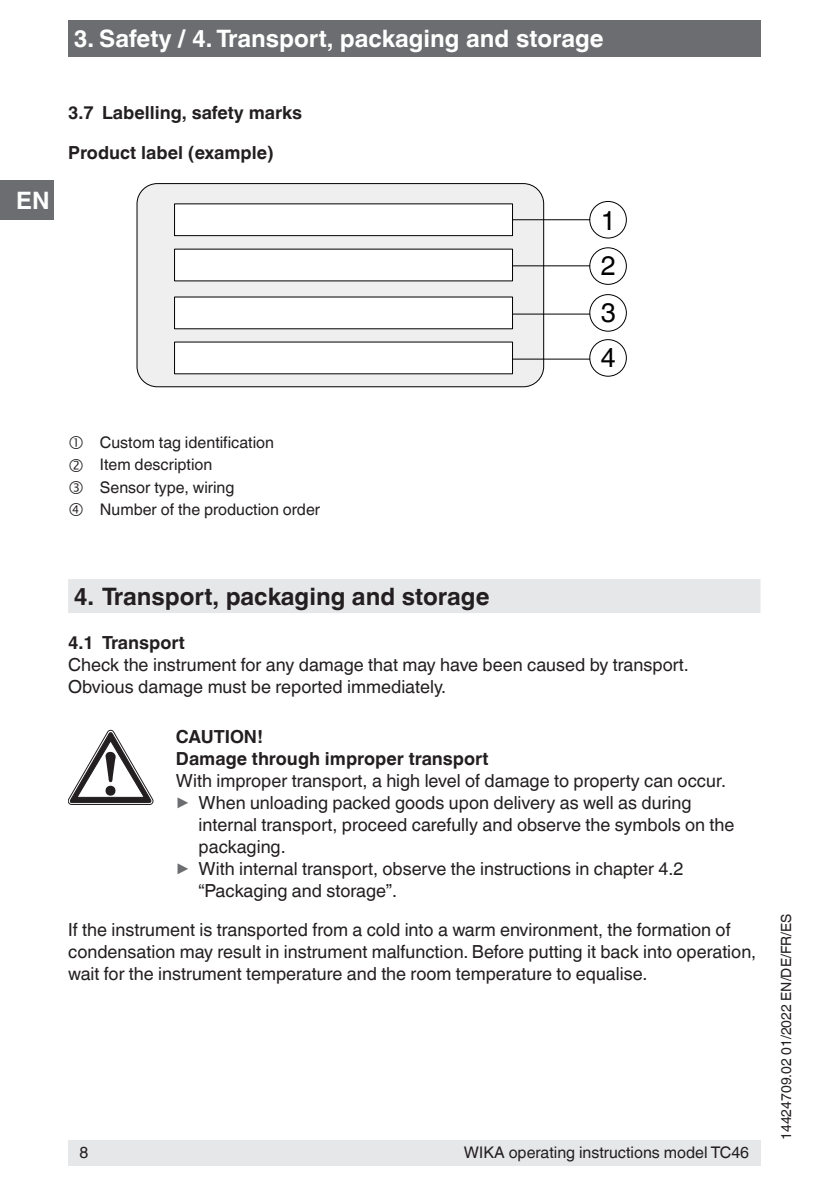
<style>
.page{position:relative;width:840px;height:1191px;background:#fff}
.page>*{position:absolute;margin:0;border:0;box-sizing:border-box;transform-origin:0 0}
.t1{font:26.8px/45.2px "Helvetica World";color:#000}
.t2{font:700 24px "Helvetica World";color:#fff}
.t3{font:700 24px "Helvetica World";color:#231f20}
.t4{font:18px/22px "Helvetica World";color:#231f20}
.t5{font:700 18px/39.6px "Helvetica World";color:#231f20}
.t6{font:16px/22.4px "Helvetica World";color:#231f20}
.t7{font:14px "Helvetica World";color:#231f20}
.s1{font-size:17.8px;color:#6c6d70}
</style>
<div class="page">
<div style="left:68px;top:1140px;width:692px;height:25px;background:#e6e7e9"></div>
<div style="left:68px;top:20px;width:692px;height:37px;background:#6c6d70"></div>
<div style="left:0;top:180px;width:54px;height:40px;background:#6c6d70"></div>
<div style="left:68px;top:579px;width:692px;height:34px;background:#e6e7e9"></div>
<div style="left:137px;top:184px;width:406px;height:203px;background:#efefef;border-radius:20px"></div>
<div style="left:136px;top:183px;width:407px;height:204px;border:1px solid #000;border-radius:20px"></div>
<div style="left:589px;top:247px;width:37px;height:38px;border:1px solid #000;border-radius:50%"></div>
<div style="left:589px;top:201px;width:37px;height:37px;border:1px solid #000;border-radius:50%"></div>
<div style="left:589px;top:294px;width:37px;height:37px;border:1px solid #000;border-radius:50%"></div>
<div style="left:589px;top:339px;width:37px;height:37px;border:1px solid #000;border-radius:50%"></div>
<div style="left:174px;top:204px;width:338px;height:32px;background:#fff"></div>
<div style="left:174px;top:203px;width:338px;height:33px;border:1px solid #000"></div>
<div style="left:174px;top:249px;width:338px;height:32px;background:#fff"></div>
<div style="left:174px;top:297px;width:338px;height:32px;background:#fff"></div>
<div style="left:174px;top:342px;width:338px;height:32px;background:#fff"></div>
<hr style="left:512px;top:219px;width:77px;height:1px;background:#000">
<hr style="left:512px;top:265px;width:77px;height:1px;background:#000">
<hr style="left:512px;top:314px;width:77px;height:1px;background:#000">
<hr style="left:512px;top:359px;width:77px;height:1px;background:#000">
<svg style="left:68px;top:730px;width:85px;height:74px"></svg>
<h2 class="t2" style="left:74px;top:25px;width:531px">3. Safety / 4. Transport, packaging and storage</h2>
<h2 class="t2" style="left:16px;top:186px;width:35px">EN</h2>
<p class="t5" style="left:68px;top:93px;width:235px">3.7 Labelling, safety marks<br>Product label (example)</p>
<h1 class="t1" style="left:600px;top:198px;width:16px">1</h1>
<h1 class="t1" style="left:600px;top:243px;width:16px">2</h1>
<h1 class="t1" style="left:600px;top:290px;width:16px">3<br>4</h1>
<p class="t6" style="left:100px;top:431px;width:222px">Custom tag identification<br>Item description<br>Sensor type, wiring<br>Number of the production order</p>
<h2 class="t3" style="left:74px;top:582px;width:417px">4. Transport, packaging and storage</h2>
<p class="t5" style="left:68px;top:622px;width:118px">4.1 Transport</p>
<p class="t4" style="left:68px;top:653px;width:622px">Check the instrument for any damage that may have been caused by transport.<br>Obvious damage must be reported immediately.</p>
<p class="t5" style="left:176px;top:725px;width:314px;line-height:22px">CAUTION!<br>Damage through improper transport</p>
<p class="t4" style="left:176px;top:769px;width:551px">With improper transport, a high level of damage to property can occur. <span class="s1">▶</span> When unloading packed goods upon delivery as well as during</p>
<p class="t4" style="left:198px;top:813px;width:537px">internal transport, proceed carefully and observe the symbols on the</p>
<p class="t4" style="left:198px;top:835px;width:88px">packaging.</p>
<p class="t4" style="left:176px;top:857px;width:508px"><span class="s1">▶</span> With internal transport, observe the instructions in chapter 4.2</p>
<p class="t4" style="left:198px;top:879px;width:200px">“Packaging and storage”.</p>
<p class="t4" style="left:68px;top:919px;width:689px">If the instrument is transported from a cold into a warm environment, the formation of condensation may result in instrument malfunction. Before putting it back into operation, wait for the instrument temperature and the room temperature to equalise.</p>
<p class="t6" style="left:79px;top:1141px;width:10px">8</p>
<p class="t6" style="left:463px;top:1141px;width:286px">WIKA operating instructions model TC46</p>
<p class="t7" style="left:777px;top:1140px;width:228px;rotate:-90deg">14424709.02 01/2022 EN/DE/FR/ES</p>
</div>
